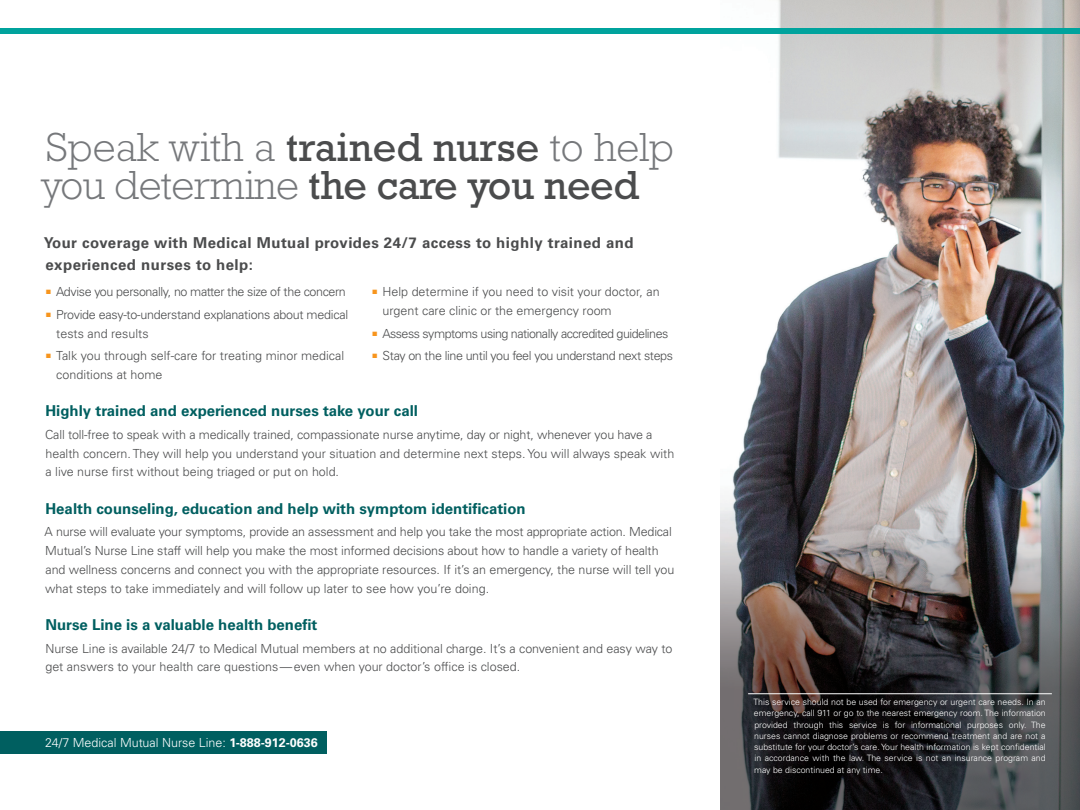
<style>
.page{position:relative;width:1080px;height:810px;background:#fff}
.page>*{position:absolute;margin:0;border:0;box-sizing:border-box;transform-origin:0 0}
.t1{font:300 41.25px/37.5px "Rockwell Std";letter-spacing:.005em;color:#76787b}
.t2{font:700 15px "Univers LT Std";color:#005f60}
.t3{font:700 15px/22.5px "Univers LT Std";letter-spacing:.03em;color:#4b4c4d}
.t4{font:300 12.5px/18.8px "Univers LT Std";letter-spacing:-.005em;color:#4b4c4d}
.t5{font:300 12.5px "Univers LT Std";letter-spacing:-.03em;color:#4b4c4d}
.t6{font:300 12.5px "Univers LT Std";letter-spacing:-.04em;color:#4b4c4d}
.t7{font:300 12.5px "Univers LT Std";color:#fff}
.t8{font:300 8.75px/11.2px "Univers LT Std";color:#fff;text-align:justify}
.s1{font-weight:400;color:#4b4c4d}
.s2{color:#f7951d}
.s3{font-weight:700}
</style>
<div class="page">
<img style="left:720px;top:0;width:360px;height:810px">
<div style="left:0;top:28px;width:1080px;height:6px;background:#00a39d"></div>
<div style="left:0;top:731px;width:326px;height:23px;background:#005f60"></div>
<hr style="left:748px;top:693px;width:304px;height:1px;background:#fff">
<p class="t1" style="left:41px;top:128px;width:635px">Speak with a <span class="s1">trained nurse</span> to help you determine <span class="s1">the care you need</span></p>
<p class="t3" style="left:44px;top:231px;width:591px">Your coverage with Medical Mutual provides 24/7 access to highly trained and experienced nurses to help:</p>
<p class="t5" style="left:46px;top:284px;width:301px"><span class="s2">■</span> Advise you personally, no matter the size of the concern</p>
<p class="t4" style="left:56px;top:305px;width:293px;text-indent:-10px"><span class="s2">■</span> Provide easy-to-understand explanations about medical tests and results</p>
<p class="t4" style="left:56px;top:346px;width:289px;text-indent:-10px"><span class="s2">■</span> Talk you through self-care for treating minor medical conditions at home</p>
<p class="t4" style="left:382px;top:282px;width:279px;text-indent:-10px"><span class="s2">■</span> Help determine if you need to visit your doctor, an urgent care clinic or the emergency room</p>
<p class="t6" style="left:373px;top:326px;width:297px"><span class="s2">■</span> Assess symptoms using nationally accredited guidelines</p>
<p class="t5" style="left:373px;top:348px;width:302px"><span class="s2">■</span> Stay on the line until you feel you understand next steps</p>
<p class="t2" style="left:45px;top:402px;width:374px">Highly trained and experienced nurses take your call</p>
<p class="t4" style="left:45px;top:425px;width:631px">Call toll-free to speak with a medically trained, compassionate nurse anytime, day or night, whenever you have a health concern. They will help you understand your situation and determine next steps. You will always speak with a live nurse first without being triaged or put on hold.</p>
<p class="t2" style="left:45px;top:500px;width:482px">Health counseling, education and help with symptom identification</p>
<p class="t4" style="left:45px;top:522px;width:631px">A nurse will evaluate your symptoms, provide an assessment and help you take the most appropriate action. Medical Mutual’s Nurse Line staff will help you make the most informed decisions about how to handle a variety of health and wellness concerns and connect you with the appropriate resources. If it’s an emergency, the nurse will tell you what steps to take immediately and will follow up later to see how you’re doing.</p>
<p class="t2" style="left:45px;top:616px;width:274px">Nurse Line is a valuable health benefit</p>
<p class="t4" style="left:45px;top:639px;width:629px">Nurse Line is available 24/7 to Medical Mutual members at no additional charge. It’s a convenient and easy way to get answers to your health care questions—even when your doctor’s office is closed.</p>
<p class="t7" style="left:45px;top:735px;width:274px">24/7 Medical Mutual Nurse Line: <span class="s3">1-888-912-0636</span></p>
<p class="t8" style="left:754px;top:696px;width:294px">This service should not be used for emergency or urgent care needs. In an emergency, call 911 or go to the nearest emergency room. The information provided through this service is for informational purposes only. The nurses cannot diagnose problems or recommend treatment and are not a substitute for your doctor’s care. Your health information is kept confidential in accordance with the law. The service is not an insurance program and may be discontinued at any time.</p>
</div>
